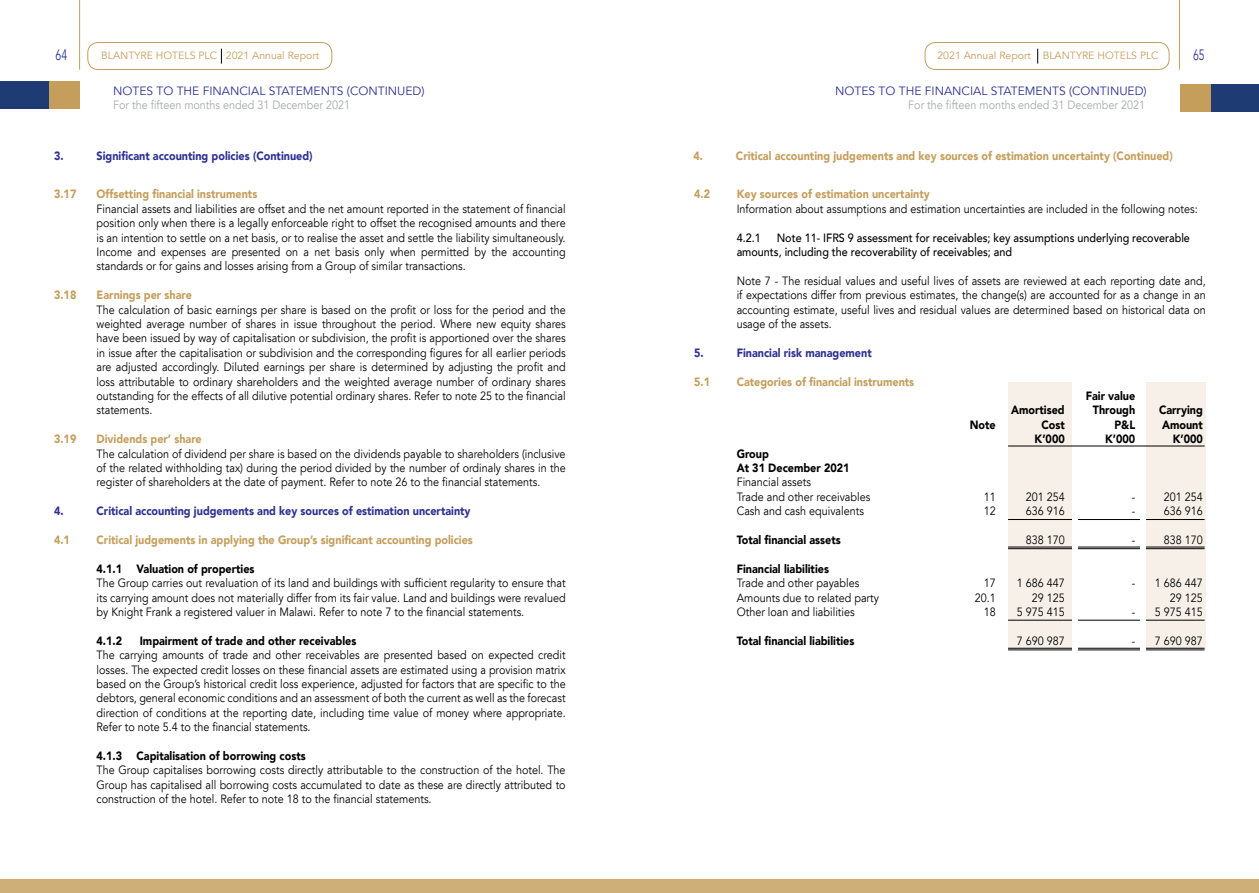
<style>
.page{position:relative;width:1259px;height:893px;background:#fff}
.page>*{position:absolute;margin:0;border:0;box-sizing:border-box;transform-origin:0 0}
.t1{font:15px "Avenir LT";color:#2e3092;scale:.7 1}
.t2{font:12px/14.4px "Avenir LT";color:#000;text-align:justify;scale:.9 1}
.t3{font:900 12px "Avenir LT";color:#c59e5c;scale:.9 1}
.t4{font:900 12px/14.4px "Avenir LT";color:#000;scale:.9 1}
.t5{font:900 12px "Avenir LT";color:#2e3092;scale:.9 1}
.t6{font:500 12px/14.4px "Avenir LT";color:#000;scale:.9 1}
.t7{font:12px "Avenir LT";color:#2e3092}
.t8{font:12px "Avenir LT";color:#a7a9ac;scale:.9 1}
.t9{font:10.5px "Avenir LT";color:#c59e5c}
</style>
<div class="page">
<div style="left:0;top:879px;width:629px;height:14px;background:#cfaf78"></div>
<div style="left:629px;top:879px;width:630px;height:14px;background:#cfaf78"></div>
<div style="left:88px;top:42px;width:244px;height:28px;border:1px solid #c59e5c;border-radius:10px"></div>
<hr style="left:79px;top:0;width:1px;height:70px;background:#c59e5c">
<div style="left:925px;top:42px;width:244px;height:28px;border:1px solid #c59e5c;border-radius:10px"></div>
<svg style="left:1037px;top:49px;width:1px;height:15px"></svg>
<svg style="left:221px;top:49px;width:1px;height:15px"></svg>
<hr style="left:1179px;top:0;width:1px;height:70px;background:#c59e5c">
<div style="left:0;top:81px;width:49px;height:27px;background:#1f3b74"></div>
<div style="left:49px;top:81px;width:30px;height:27px;background:#c59e5c"></div>
<div style="left:1210px;top:84px;width:49px;height:27px;background:#1f3b74"></div>
<div style="left:1179px;top:84px;width:31px;height:27px;background:#c59e5c"></div>
<div style="left:1146px;top:382px;width:59px;height:267px;background:#f6f0e8"></div>
<div style="left:1008px;top:382px;width:63px;height:267px;background:#f6f0e8"></div>
<hr style="left:1008px;top:519px;width:196px;height:1px;background:#000">
<hr style="left:1008px;top:547px;width:196px;height:1px;background:#000">
<hr style="left:1008px;top:548px;width:196px;height:1px;background:#000">
<hr style="left:1008px;top:620px;width:196px;height:1px;background:#000">
<hr style="left:1008px;top:648px;width:196px;height:1px;background:#000">
<hr style="left:1008px;top:650px;width:196px;height:1px;background:#000">
<div style="left:1071px;top:378px;width:6px;height:277px;background:#fff"></div>
<div style="left:1140px;top:378px;width:6px;height:277px;background:#fff"></div>
<hr style="left:1008px;top:446px;width:196px;height:1px;background:#000">
<p class="t1" style="left:56px;top:46px;width:18px">64</p>
<p class="t9" style="left:101px;top:50px;width:220px">BLANTYRE HOTELS PLC 2021 Annual Report</p>
<p class="t9" style="left:937px;top:50px;width:223px">2021 Annual Report BLANTYRE HOTELS PLC</p>
<p class="t1" style="left:1193px;top:46px;width:18px">65</p>
<p class="t7" style="left:113px;top:84px;width:313px">NOTES TO THE FINANCIAL STATEMENTS (CONTINUED)</p>
<p class="t8" style="left:113px;top:98px;width:265px">For the fifteen months ended 31 December 2021</p>
<p class="t7" style="left:835px;top:84px;width:313px">NOTES TO THE FINANCIAL STATEMENTS (CONTINUED)</p>
<p class="t8" style="left:908px;top:98px;width:265px">For the fifteen months ended 31 December 2021</p>
<p class="t5" style="left:54px;top:149px;width:12px">3.</p>
<p class="t5" style="left:97px;top:149px;width:242px">Significant accounting policies (Continued)</p>
<p class="t3" style="left:693px;top:149px;width:12px">4.</p>
<p class="t3" style="left:736px;top:149px;width:487px">Critical accounting judgements and key sources of estimation uncertainty (Continued)</p>
<p class="t3" style="left:54px;top:187px;width:26px">3.17</p>
<p class="t3" style="left:97px;top:187px;width:180px">Offsetting financial instruments</p>
<p class="t2" style="left:97px;top:202px;width:523px">Financial assets and liabilities are offset and the net amount reported in the statement of financial position only when there is a legally enforceable right to offset the recognised amounts and there is an intention to settle on a net basis, or to realise the asset and settle the liability simultaneously.<br>Income and expenses are presented on a net basis only when permitted by the accounting standards or for gains and losses arising from a Group of similar transactions.</p>
<p class="t3" style="left:54px;top:288px;width:26px">3.18</p>
<p class="t3" style="left:97px;top:288px;width:107px">Earnings per share</p>
<p class="t2" style="left:97px;top:302px;width:523px">The calculation of basic earnings per share is based on the profit or loss for the period and the weighted average number of shares in issue throughout the period. Where new equity shares have been issued by way of capitalisation or subdivision, the profit is apportioned over the shares in issue after the capitalisation or subdivision and the corresponding figures for all earlier periods are adjusted accordingly. Diluted earnings per share is determined by adjusting the profit and loss attributable to ordinary shareholders and the weighted average number of ordinary shares outstanding for the effects of all dilutive potential ordinary shares. Refer to note 25 to the financial statements.</p>
<p class="t3" style="left:54px;top:432px;width:26px">3.19</p>
<p class="t3" style="left:97px;top:432px;width:118px">Dividends per’ share</p>
<p class="t2" style="left:97px;top:446px;width:523px">The calculation of dividend per share is based on the dividends payable to shareholders (inclusive of the related withholding tax) during the period divided by the number of ordinaly shares in the register of shareholders at the date of payment. Refer to note 26 to the financial statements.</p>
<p class="t5" style="left:54px;top:504px;width:12px">4.</p>
<p class="t5" style="left:97px;top:504px;width:417px">Critical accounting judgements and key sources of estimation uncertainty</p>
<p class="t3" style="left:54px;top:532px;width:19px">4.1</p>
<p class="t3" style="left:97px;top:532px;width:420px">Critical judgements in applying the Group’s significant accounting policies</p>
<p class="t4" style="left:97px;top:561px;width:177px">4.1.1 Valuation of properties</p>
<p class="t2" style="left:97px;top:576px;width:523px">The Group carries out revaluation of its land and buildings with sufficient regularity to ensure that its carrying amount does not materially differ from its fair value. Land and buildings were revalued by Knight Frank a registered valuer in Malawi. Refer to note 7 to the financial statements.</p>
<p class="t4" style="left:97px;top:633px;width:30px">4.1.2</p>
<p class="t4" style="left:140px;top:633px;width:242px">Impairment of trade and other receivables</p>
<p class="t2" style="left:97px;top:648px;width:523px">The carrying amounts of trade and other receivables are presented based on expected credit losses. The expected credit losses on these financial assets are estimated using a provision matrix based on the Group’s historical credit loss experience, adjusted for factors that are specific to the debtors, general economic conditions and an assessment of both the current as well as the forecast direction of conditions at the reporting date, including time value of money where appropriate.<br>Refer to note 5.4 to the financial statements.</p>
<p class="t4" style="left:97px;top:748px;width:234px">4.1.3 Capitalisation of borrowing costs</p>
<p class="t2" style="left:97px;top:763px;width:523px">The Group capitalises borrowing costs directly attributable to the construction of the hotel. The Group has capitalised all borrowing costs accumulated to date as these are directly attributed to construction of the hotel. Refer to note 18 to the financial statements.</p>
<p class="t3" style="left:694px;top:187px;width:19px">4.2</p>
<p class="t3" style="left:736px;top:187px;width:216px">Key sources of estimation uncertainty</p>
<p class="t2" style="left:736px;top:202px;width:514px">Information about assumptions and estimation uncertainties are included in the following notes:</p>
<p class="t6" style="left:736px;top:230px;width:28px">4.2.1</p>
<p class="t6" style="left:736px;top:230px;width:505px;text-indent:40px">Note 11- IFRS 9 assessment for receivables; key assumptions underlying recoverable amounts, including the recoverability of receivables; and</p>
<p class="t2" style="left:736px;top:274px;width:523px">Note 7 - The residual values and useful lives of assets are reviewed at each reporting date and, if expectations differ from previous estimates, the change(s) are accounted for as a change in an accounting estimate, useful lives and residual values are determined based on historical data on usage of the assets.</p>
<p class="t5" style="left:694px;top:345px;width:12px">5.</p>
<p class="t5" style="left:736px;top:345px;width:152px">Financial risk management</p>
<p class="t3" style="left:694px;top:374px;width:19px">5.1</p>
<p class="t3" style="left:736px;top:374px;width:199px">Categories of financial instruments</p>
<p class="t4" style="left:736px;top:446px;width:127px">Group<br>At 31 December 2021</p>
<p class="t2" style="left:736px;top:475px;width:150px">Financial assets<br>Trade and other receivables</p>
<p class="t4" style="left:1085px;top:388px;width:57px">Fair value</p>
<p class="t4" style="left:1011px;top:403px;width:61px">Amortised</p>
<p class="t4" style="left:1093px;top:403px;width:49px">Through</p>
<p class="t4" style="left:1159px;top:403px;width:50px">Carrying</p>
<p class="t4" style="left:969px;top:417px;width:30px">Note</p>
<p class="t4" style="left:1041px;top:417px;width:27px">Cost</p>
<p class="t4" style="left:1114px;top:417px;width:25px">P&amp;L</p>
<p class="t4" style="left:1162px;top:417px;width:47px">Amount</p>
<p class="t4" style="left:1034px;top:432px;width:35px">K’000</p>
<p class="t4" style="left:1105px;top:432px;width:35px">K’000</p>
<p class="t4" style="left:1172px;top:432px;width:35px">K’000</p>
<p class="t2" style="left:983px;top:490px;width:15px">11</p>
<p class="t2" style="left:1025px;top:490px;width:45px">201 254</p>
<p class="t2" style="left:1131px;top:490px;width:80px">- 201 254</p>
<p class="t2" style="left:736px;top:504px;width:143px">Cash and cash equivalents</p>
<p class="t2" style="left:983px;top:504px;width:15px">12</p>
<p class="t2" style="left:1025px;top:504px;width:45px">636 916</p>
<p class="t2" style="left:1131px;top:504px;width:80px">- 636 916</p>
<p class="t4" style="left:737px;top:532px;width:117px">Total financial assets</p>
<p class="t2" style="left:1025px;top:533px;width:45px">838 170</p>
<p class="t2" style="left:1131px;top:533px;width:80px">- 838 170</p>
<p class="t4" style="left:737px;top:561px;width:104px">Financial liabilities</p>
<p class="t2" style="left:737px;top:576px;width:138px">Trade and other payables</p>
<p class="t2" style="left:983px;top:576px;width:15px">17</p>
<p class="t2" style="left:1016px;top:576px;width:55px">1 686 447</p>
<p class="t2" style="left:1131px;top:576px;width:80px">- 1 686 447</p>
<p class="t2" style="left:737px;top:590px;width:159px">Amounts due to related party</p>
<p class="t2" style="left:974px;top:590px;width:25px">20.1</p>
<p class="t2" style="left:1031px;top:590px;width:38px">29 125</p>
<p class="t2" style="left:1169px;top:590px;width:38px">29 125</p>
<p class="t2" style="left:737px;top:605px;width:133px">Other loan and liabilities</p>
<p class="t2" style="left:984px;top:605px;width:15px">18</p>
<p class="t2" style="left:1016px;top:605px;width:55px">5 975 415</p>
<p class="t2" style="left:1131px;top:605px;width:80px">- 5 975 415</p>
<p class="t4" style="left:737px;top:633px;width:132px">Total financial liabilities</p>
<p class="t2" style="left:1016px;top:634px;width:55px">7 690 987</p>
<p class="t2" style="left:1131px;top:634px;width:80px">- 7 690 987</p>
</div>
